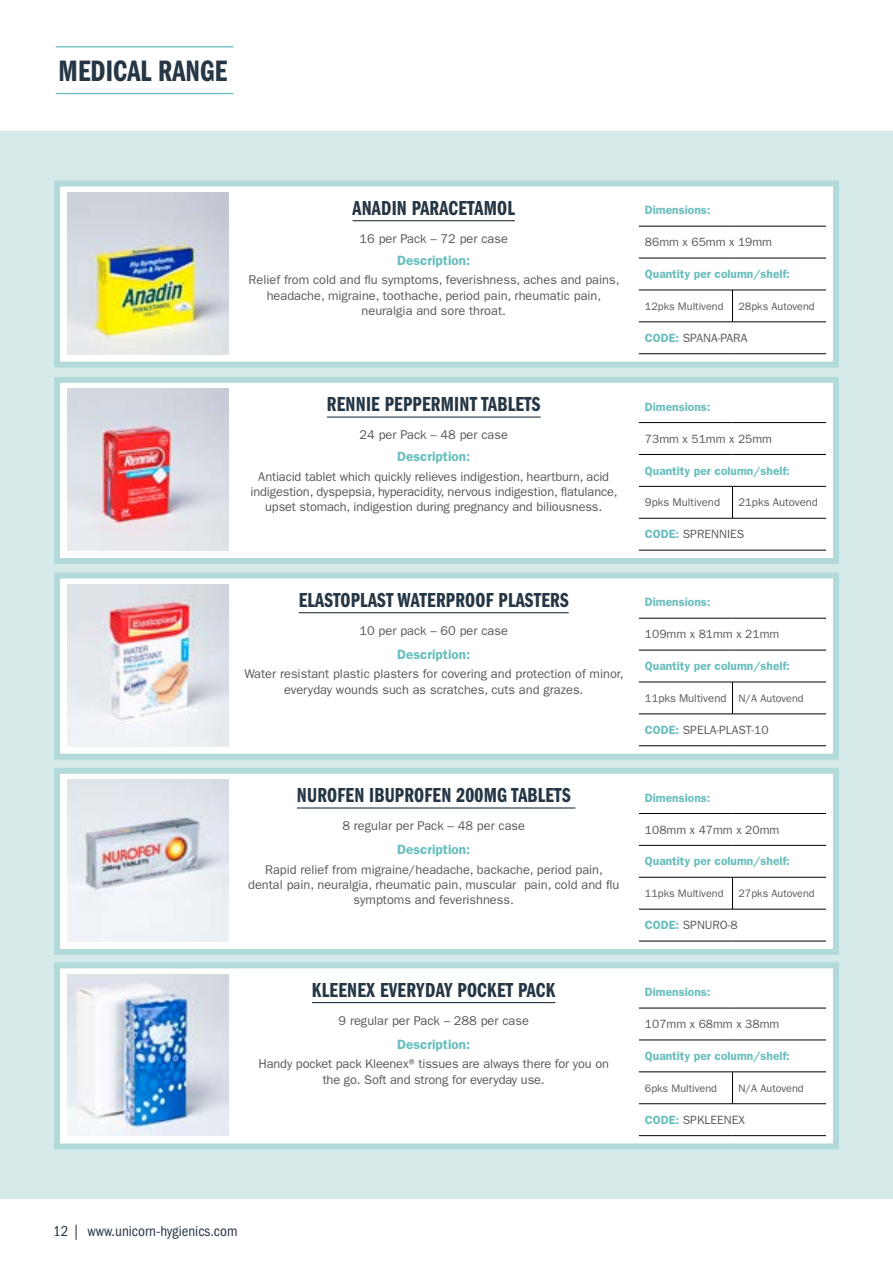
<style>
.page{position:relative;width:893px;height:1263px;background:#fff}
.page>*{position:absolute;margin:0;border:0;box-sizing:border-box;transform-origin:0 0}
.t1{font:30.6px "ITC Franklin Gothic Std Dm Cp";letter-spacing:.005em;color:#253645}
.t2{font:21px "ITC Franklin Gothic Std Dm Cp";letter-spacing:.01em;color:#253645}
.t3{font:condensed 15px "ITC Franklin Gothic Std";color:#253645}
.t4{font:600 13.5px "ITC Franklin Gothic Std";color:#67bdbd}
.t5{font:12.75px/15.3px "ITC Franklin Gothic Std";color:#58595b;text-align:center}
.t6{font:600 12px "ITC Franklin Gothic Std";color:#67bdbd}
.t7{font:12px "ITC Franklin Gothic Std";color:#58595b}
.t8{font:11.25px "ITC Franklin Gothic Std";color:#58595b}
.t9{font:10.8px "ITC Franklin Gothic Std";color:#58595b}
.s1{font-weight:600;color:#67bdbd}
.s2{font-size:10.8px}
</style>
<div class="page">
<div style="left:0;top:131px;width:893px;height:1067px;background:#d7eaea"></div>
<hr style="left:56px;top:46px;width:177px;height:1px;background:#67bdbd">
<hr style="left:56px;top:93px;width:177px;height:1px;background:#67bdbd">
<div style="left:54px;top:180px;width:785px;height:188px;background:#fff;border:6px solid #b3dada"></div>
<img style="left:67px;top:192px;width:162px;height:162px">
<hr style="left:353px;top:220px;width:162px;height:1px;background:#253645">
<hr style="left:639px;top:226px;width:93px;height:1px;background:#000">
<hr style="left:732px;top:226px;width:94px;height:1px;background:#000">
<hr style="left:639px;top:258px;width:93px;height:1px;background:#000">
<hr style="left:732px;top:258px;width:94px;height:1px;background:#000">
<hr style="left:639px;top:290px;width:93px;height:1px;background:#000">
<hr style="left:732px;top:290px;width:94px;height:1px;background:#000">
<hr style="left:639px;top:322px;width:93px;height:1px;background:#000">
<hr style="left:732px;top:322px;width:94px;height:1px;background:#000">
<hr style="left:639px;top:353px;width:93px;height:1px;background:#000">
<hr style="left:732px;top:353px;width:94px;height:1px;background:#000">
<hr style="left:732px;top:290px;width:1px;height:32px;background:#000">
<div style="left:54px;top:377px;width:785px;height:187px;background:#fff;border:6px solid #b3dada"></div>
<img style="left:67px;top:389px;width:162px;height:161px">
<hr style="left:327px;top:416px;width:213px;height:2px;background:#253645">
<hr style="left:639px;top:422px;width:93px;height:1px;background:#000">
<hr style="left:732px;top:422px;width:94px;height:1px;background:#000">
<hr style="left:639px;top:454px;width:93px;height:1px;background:#000">
<hr style="left:732px;top:454px;width:94px;height:1px;background:#000">
<hr style="left:639px;top:486px;width:93px;height:1px;background:#000">
<hr style="left:732px;top:486px;width:94px;height:1px;background:#000">
<hr style="left:639px;top:518px;width:93px;height:1px;background:#000">
<hr style="left:732px;top:518px;width:94px;height:1px;background:#000">
<hr style="left:639px;top:550px;width:93px;height:1px;background:#000">
<hr style="left:732px;top:550px;width:94px;height:1px;background:#000">
<hr style="left:732px;top:486px;width:1px;height:32px;background:#000">
<div style="left:54px;top:572px;width:785px;height:188px;background:#fff;border:6px solid #b3dada"></div>
<img style="left:67px;top:584px;width:162px;height:162px">
<hr style="left:299px;top:612px;width:270px;height:1px;background:#253645">
<hr style="left:639px;top:618px;width:93px;height:1px;background:#000">
<hr style="left:732px;top:618px;width:94px;height:1px;background:#000">
<hr style="left:639px;top:650px;width:93px;height:1px;background:#000">
<hr style="left:732px;top:650px;width:94px;height:1px;background:#000">
<hr style="left:639px;top:682px;width:93px;height:1px;background:#000">
<hr style="left:732px;top:682px;width:94px;height:1px;background:#000">
<hr style="left:639px;top:714px;width:93px;height:1px;background:#000">
<hr style="left:732px;top:714px;width:94px;height:1px;background:#000">
<hr style="left:639px;top:745px;width:93px;height:1px;background:#000">
<hr style="left:732px;top:745px;width:94px;height:1px;background:#000">
<hr style="left:732px;top:682px;width:1px;height:32px;background:#000">
<div style="left:54px;top:768px;width:785px;height:187px;background:#fff;border:6px solid #b3dada"></div>
<img style="left:67px;top:780px;width:162px;height:161px">
<hr style="left:297px;top:807px;width:278px;height:1px;background:#253645">
<hr style="left:639px;top:813px;width:93px;height:1px;background:#000">
<hr style="left:732px;top:813px;width:94px;height:1px;background:#000">
<hr style="left:639px;top:845px;width:93px;height:1px;background:#000">
<hr style="left:732px;top:845px;width:94px;height:1px;background:#000">
<hr style="left:639px;top:877px;width:93px;height:1px;background:#000">
<hr style="left:732px;top:877px;width:94px;height:1px;background:#000">
<hr style="left:639px;top:909px;width:93px;height:1px;background:#000">
<hr style="left:732px;top:909px;width:94px;height:1px;background:#000">
<hr style="left:639px;top:941px;width:93px;height:1px;background:#000">
<hr style="left:732px;top:941px;width:94px;height:1px;background:#000">
<hr style="left:732px;top:877px;width:1px;height:32px;background:#000">
<div style="left:54px;top:962px;width:785px;height:187px;background:#fff;border:6px solid #b3dada"></div>
<img style="left:67px;top:974px;width:162px;height:162px">
<hr style="left:312px;top:1002px;width:243px;height:1px;background:#253645">
<hr style="left:639px;top:1008px;width:93px;height:1px;background:#000">
<hr style="left:732px;top:1008px;width:94px;height:1px;background:#000">
<hr style="left:639px;top:1040px;width:93px;height:1px;background:#000">
<hr style="left:732px;top:1040px;width:94px;height:1px;background:#000">
<hr style="left:639px;top:1071px;width:93px;height:1px;background:#000">
<hr style="left:732px;top:1071px;width:94px;height:1px;background:#000">
<hr style="left:639px;top:1103px;width:93px;height:1px;background:#000">
<hr style="left:732px;top:1103px;width:94px;height:1px;background:#000">
<hr style="left:639px;top:1135px;width:93px;height:1px;background:#000">
<hr style="left:732px;top:1135px;width:94px;height:1px;background:#000">
<hr style="left:732px;top:1072px;width:1px;height:32px;background:#000">
<h1 class="t1" style="left:59px;top:54px;width:170px">MEDICAL RANGE</h1>
<h2 class="t2" style="left:353px;top:196px;width:164px">ANADIN PARACETAMOL</h2>
<p class="t5" style="left:360px;top:231px;width:150px">16 per Pack – 72 per case</p>
<p class="t4" style="left:397px;top:252px;width:74px">Description:</p>
<p class="t5" style="left:249px;top:272px;width:372px">Relief from cold and flu symptoms, feverishness, aches and pains, headache, migraine, toothache, period pain, rheumatic pain, neuralgia and sore throat.</p>
<h2 class="t2" style="left:327px;top:393px;width:215px">RENNIE PEPPERMINT TABLETS</h2>
<p class="t5" style="left:360px;top:428px;width:150px">24 per Pack – 48 per case</p>
<p class="t4" style="left:397px;top:449px;width:74px">Description:</p>
<p class="t5" style="left:250px;top:469px;width:369px">Antiacid tablet which quickly relieves indigestion, heartburn, acid indigestion, dyspepsia, hyperacidity, nervous indigestion, flatulance, upset stomach, indigestion during pregnancy and biliousness.</p>
<h2 class="t2" style="left:299px;top:588px;width:271px">ELASTOPLAST WATERPROOF PLASTERS</h2>
<p class="t5" style="left:360px;top:623px;width:150px">10 per pack – 60 per case</p>
<p class="t4" style="left:397px;top:646px;width:74px">Description:</p>
<p class="t5" style="left:245px;top:666px;width:380px">Water resistant plastic plasters for covering and protection of minor, everyday wounds such as scratches, cuts and grazes.</p>
<h2 class="t2" style="left:297px;top:783px;width:275px">NUROFEN IBUPROFEN 200MG TABLETS</h2>
<p class="t5" style="left:342px;top:818px;width:184px">8 regular per Pack – 48 per case</p>
<p class="t4" style="left:397px;top:841px;width:74px">Description:</p>
<p class="t5" style="left:248px;top:862px;width:373px">Rapid relief from migraine/headache, backache, period pain, dental pain, neuralgia, rheumatic pain, muscular pain, cold and flu symptoms and feverishness.</p>
<h2 class="t2" style="left:312px;top:978px;width:245px">KLEENEX EVERYDAY POCKET PACK</h2>
<p class="t5" style="left:338px;top:1013px;width:192px">9 regular per Pack – 288 per case</p>
<p class="t4" style="left:397px;top:1036px;width:74px">Description:</p>
<p class="t5" style="left:258px;top:1056px;width:352px">Handy pocket pack Kleenex® tissues are always there for you on the go. Soft and strong for everyday use.</p>
<p class="t6" style="left:645px;top:203px;width:67px">Dimensions:</p>
<p class="t7" style="left:645px;top:235px;width:129px">86mm x 65mm x 19mm</p>
<p class="t6" style="left:645px;top:267px;width:146px">Quantity per column/shelf:</p>
<p class="t9" style="left:645px;top:300px;width:80px">12pks Multivend</p>
<p class="t9" style="left:738px;top:300px;width:78px">28pks Autovend</p>
<p class="t7" style="left:645px;top:331px;width:104px"><span class="s1">CODE:</span> SPANA-PARA</p>
<p class="t6" style="left:645px;top:399px;width:67px">Dimensions:</p>
<p class="t7" style="left:645px;top:432px;width:129px">73mm x 51mm x 25mm</p>
<p class="t6" style="left:645px;top:463px;width:146px">Quantity per column/shelf:</p>
<p class="t8" style="left:645px;top:496px;width:77px">9pks Multivend</p>
<p class="t8" style="left:738px;top:496px;width:81px">21pks Autovend</p>
<p class="t7" style="left:645px;top:527px;width:101px"><span class="s1">CODE:</span> SPRENNIES</p>
<p class="t6" style="left:645px;top:595px;width:67px">Dimensions:</p>
<p class="t7" style="left:645px;top:627px;width:136px">109mm x 81mm x 21mm</p>
<p class="t6" style="left:645px;top:659px;width:146px">Quantity per column/shelf:</p>
<p class="t8" style="left:645px;top:691px;width:160px">11pks Multivend <span class="s2">N/A Autovend</span></p>
<p class="t7" style="left:645px;top:723px;width:125px"><span class="s1">CODE:</span> SPELA-PLAST-10</p>
<p class="t6" style="left:645px;top:790px;width:67px">Dimensions:</p>
<p class="t7" style="left:645px;top:822px;width:136px">108mm x 47mm x 20mm</p>
<p class="t6" style="left:645px;top:854px;width:146px">Quantity per column/shelf:</p>
<p class="t9" style="left:645px;top:887px;width:80px">11pks Multivend</p>
<p class="t9" style="left:738px;top:887px;width:78px">27pks Autovend</p>
<p class="t7" style="left:645px;top:918px;width:94px"><span class="s1">CODE:</span> SPNURO-8</p>
<p class="t6" style="left:645px;top:985px;width:67px">Dimensions:</p>
<p class="t7" style="left:645px;top:1017px;width:136px">107mm x 68mm x 38mm</p>
<p class="t6" style="left:645px;top:1049px;width:146px">Quantity per column/shelf:</p>
<p class="t9" style="left:645px;top:1081px;width:74px">6pks Multivend</p>
<p class="t9" style="left:738px;top:1081px;width:67px">N/A Autovend</p>
<p class="t7" style="left:645px;top:1113px;width:102px"><span class="s1">CODE:</span> SPKLEENEX</p>
<p class="t3" style="left:53px;top:1223px;width:186px">12 | www.unicorn-hygienics.com</p>
</div>
